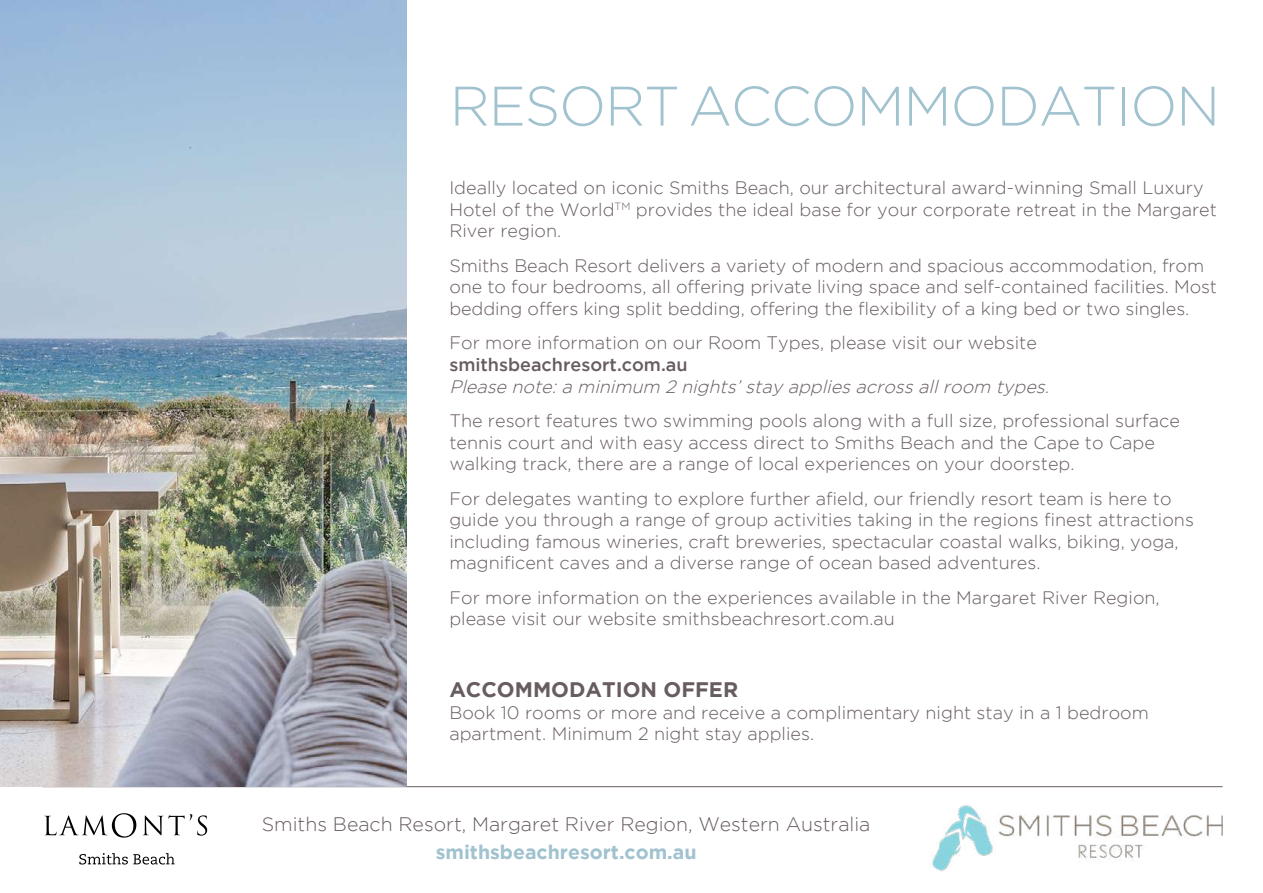
<style>
.page{position:relative;width:1263px;height:893px;background:#fff}
.page>*{position:absolute;margin:0;border:0;box-sizing:border-box;transform-origin:0 0}
.t1{font:300 55.5px "Gotham";letter-spacing:-.02em;color:#a1c2cf}
.t2{font:700 21px "Gotham";color:#675c61}
.t3{font:300 19.5px "Gotham";color:#675c61}
.t4{font:700 19.5px "Gotham";color:#a1c2cf}
.t5{font:300 18px/21.6px "Gotham";color:#675c61}
.t6{font:italic 300 18px "Gotham";color:#675c61}
.t7{font:500 18px "Gotham";color:#675c61}
</style>
<div class="page">
<img style="left:932px;top:804px;width:290px;height:67px">
<hr style="left:43px;top:786px;width:1179px;height:1px;background:#675c61">
<svg style="left:44px;top:813px;width:92px;height:25px"></svg>
<svg style="left:143px;top:814px;width:64px;height:22px"></svg>
<svg style="left:79px;top:853px;width:96px;height:11px"></svg>
<img style="left:0;top:0;width:407px;height:787px">
<h1 class="t1" style="left:450px;top:76px;width:772px">RESORT ACCOMMODATION</h1>
<p class="t5" style="left:449px;top:177px;width:769px">Ideally located on iconic Smiths Beach, our architectural award-winning Small Luxury<br>Hotel of the World<sup>TM</sup> provides the ideal base for your corporate retreat in the Margaret<br>River region.</p>
<p class="t5" style="left:449px;top:254px;width:769px">Smiths Beach Resort delivers a variety of modern and spacious accommodation, from one to four bedrooms, all offering private living space and self-contained facilities. Most bedding offers king split bedding, offering the flexibility of a king bed or two singles.</p>
<p class="t5" style="left:449px;top:332px;width:589px">For more information on our Room Types, please visit our website</p>
<p class="t7" style="left:449px;top:354px;width:240px">smithsbeachresort.com.au</p>
<p class="t6" style="left:449px;top:376px;width:606px">Please note:a minimum 2 nights’stay applies across allroom types.</p>
<p class="t5" style="left:449px;top:410px;width:732px">The resort features two swimming pools along with a full size, professional surface tennis court and with easy access direct to Smiths Beach and the Cape to Cape walking track, there are a range of local experiences on your doorstep.</p>
<p class="t5" style="left:449px;top:487px;width:746px">For delegates wanting to explore further afield, our friendly resort team is here to guide you through a range of group activities taking in the regions finest attractions including famous wineries, craft breweries, spectacular coastal walks, biking, yoga, magnificent caves and a diverse range of ocean based adventures.</p>
<p class="t5" style="left:449px;top:586px;width:712px">For more information on the experiences available in the Margaret River Region, please visit our website smithsbeachresort.com.au</p>
<p class="t2" style="left:449px;top:677px;width:290px">ACCOMMODATION OFFER</p>
<p class="t5" style="left:449px;top:701px;width:701px">Book 10 rooms or more and receive a complimentary night stay in a 1 bedroom apartment. Minimum 2 night stay applies.</p>
<p class="t3" style="left:262px;top:813px;width:610px">Smiths Beach Resort, Margaret River Region, Western Australia</p>
<p class="t4" style="left:436px;top:841px;width:262px">smithsbeachresort.com.au</p>
</div>
